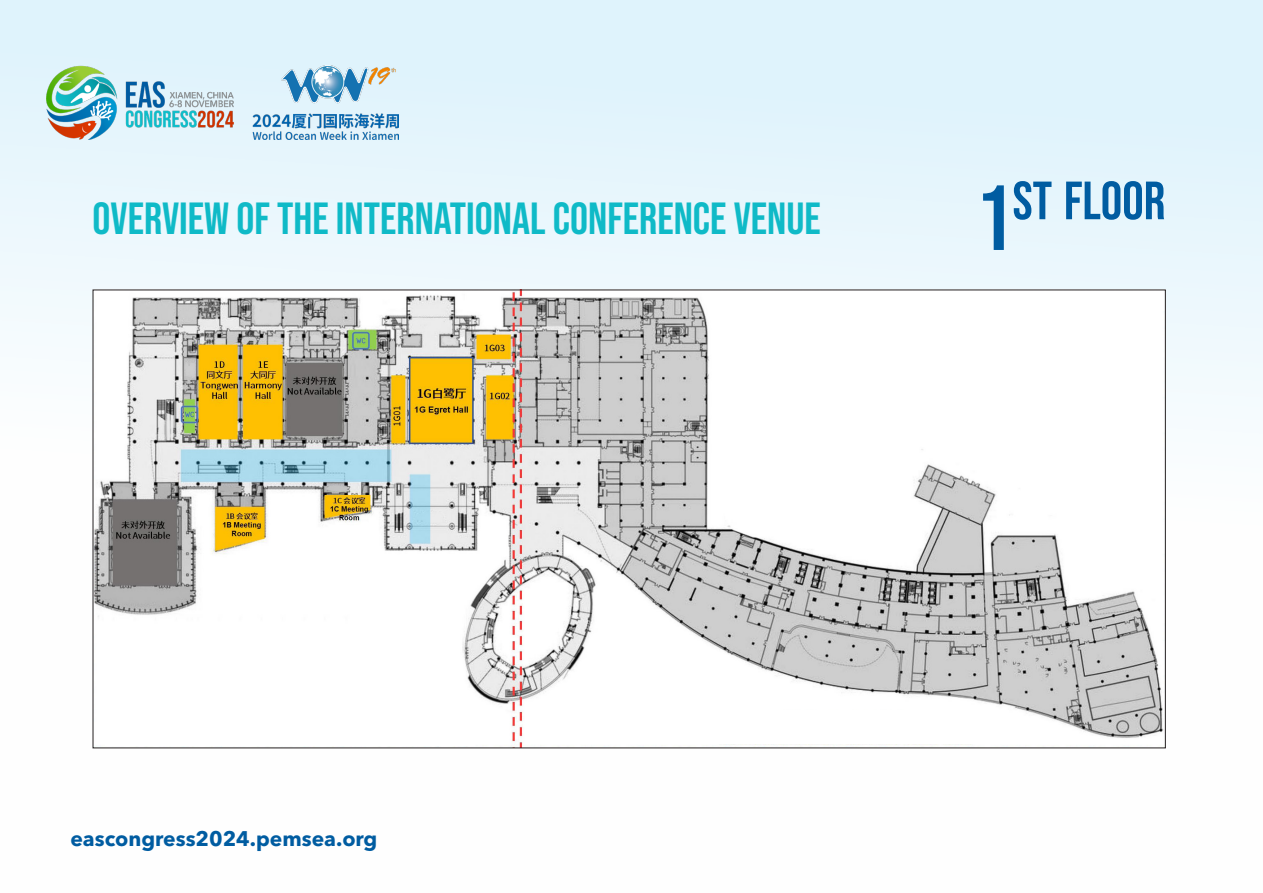
<style>
.page{position:relative;width:1263px;height:893px;background:#fff}
.page>*{position:absolute;margin:0;border:0;box-sizing:border-box;transform-origin:0 0}
.t1{font:53.85px "Bebas Neue";color:#005ca1}
.t2{font:45px "Bebas Neue";color:#0fbac7}
.t3{font:700 21px "Avenir Next LT Pro";color:#005ca1}
.s1{font-size:92.25px}
</style>
<div class="page">
<div style="left:0;top:0;width:1263px;height:893px;background:linear-gradient(to bottom,#e1f3fb,#fffffd)"></div>
<img style="left:95px;top:292px;width:1069px;height:454px">
<div style="left:105px;top:696px;width:370px;height:50px;background:#fff"></div>
<div style="left:655px;top:710px;width:335px;height:34px;background:#fff"></div>
<img style="left:47px;top:66px;width:352px;height:73px">
<p class="t2" style="left:93px;top:193px;width:730px">OVERVIEW OF THE INTERNATIONAL CONFERENCE VENUE</p>
<p class="t1" style="left:976px;top:170px;width:191px"><span class="s1">1</span>ST FLOOR</p>
<p class="t3" style="left:71px;top:826px;width:308px">eascongress2024.pemsea.org</p>
</div>
